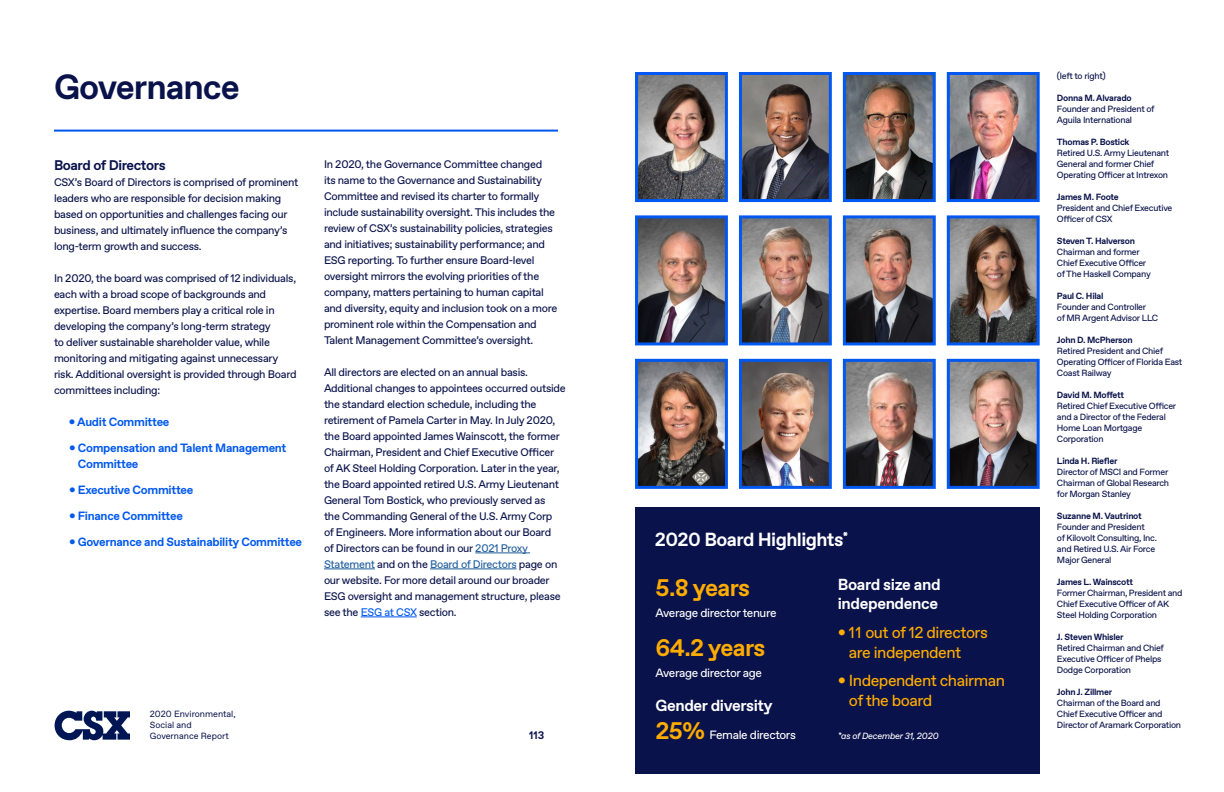
<style>
.page{position:relative;width:1224px;height:792px;background:#fff}
.page>*{position:absolute;margin:0;border:0;box-sizing:border-box;transform-origin:0 0}
.t1{font:700 35px "ABC Favorit";letter-spacing:-.03em;color:#09124a}
.t2{font:700 24px "ABC Favorit";letter-spacing:-.03em;color:#ffac00}
.t3{font:700 19px "ABC Favorit";letter-spacing:-.03em;color:#fff}
.t4{font:16px/20px "ABC Favorit";letter-spacing:-.03em;color:#ffac00}
.t5{font:700 16px/19px "ABC Favorit";letter-spacing:-.025em;color:#fff}
.t6{font:700 14px "ABC Favorit";letter-spacing:-.03em;color:#09124a}
.t7{font:700 12px/16px "ABC Favorit";letter-spacing:-.025em;color:#0058f0}
.t8{font:12px "ABC Favorit";letter-spacing:-.03em;color:#fff}
.t9{font:11px/16px "ABC Favorit";letter-spacing:-.025em;color:#09124a}
.t10{font:700 11px "ABC Favorit";color:#09124a}
.t11{font:9px/11px "ABC Favorit";letter-spacing:-.03em;color:#09124a}
.t12{font:700 9px "ABC Favorit";letter-spacing:-.03em;color:#09124a}
.t13{font:9px/10.8px "ABC Favorit";color:#09124a}
.t14{font:italic 9px "ABC Favorit";letter-spacing:-.03em;color:#fff}
.s1{color:#215e9e}
.s2{color:#0058f0}
.s3{font-weight:700;font-size:24px;color:#ffac00}
</style>
<div class="page">
<hr style="left:54px;top:130px;width:504px;height:2px;background:#0058f0">
<hr style="left:475px;top:553px;width:55px;height:1px;background:#215e9e">
<hr style="left:324px;top:569px;width:51px;height:1px;background:#215e9e">
<hr style="left:430px;top:569px;width:87px;height:1px;background:#215e9e">
<hr style="left:361px;top:617px;width:56px;height:1px;background:#0058f0">
<svg style="left:55px;top:711px;width:75px;height:29px"></svg>
<img style="left:639px;top:76px;width:85px;height:122px">
<div style="left:635px;top:72px;width:93px;height:130px;border:3px solid #0058f0"></div>
<img style="left:639px;top:219px;width:85px;height:122px">
<div style="left:635px;top:215px;width:93px;height:130px;border:3px solid #0058f0"></div>
<img style="left:639px;top:363px;width:85px;height:122px">
<div style="left:635px;top:359px;width:93px;height:130px;border:3px solid #0058f0"></div>
<img style="left:743px;top:76px;width:85px;height:122px">
<div style="left:739px;top:72px;width:93px;height:130px;border:3px solid #0058f0"></div>
<img style="left:743px;top:219px;width:85px;height:122px">
<div style="left:739px;top:215px;width:93px;height:130px;border:3px solid #0058f0"></div>
<img style="left:743px;top:363px;width:85px;height:122px">
<div style="left:739px;top:359px;width:93px;height:130px;border:3px solid #0058f0"></div>
<img style="left:847px;top:76px;width:85px;height:122px">
<div style="left:843px;top:72px;width:93px;height:130px;border:3px solid #0058f0"></div>
<img style="left:847px;top:219px;width:85px;height:122px">
<div style="left:843px;top:215px;width:93px;height:130px;border:3px solid #0058f0"></div>
<img style="left:847px;top:363px;width:85px;height:122px">
<div style="left:843px;top:359px;width:93px;height:130px;border:3px solid #0058f0"></div>
<img style="left:951px;top:76px;width:85px;height:122px">
<div style="left:947px;top:72px;width:93px;height:130px;border:3px solid #0058f0"></div>
<img style="left:951px;top:219px;width:85px;height:122px">
<div style="left:947px;top:215px;width:93px;height:130px;border:3px solid #0058f0"></div>
<img style="left:951px;top:363px;width:85px;height:122px">
<div style="left:947px;top:359px;width:93px;height:130px;border:3px solid #0058f0"></div>
<div style="left:635px;top:508px;width:405px;height:266px;background:#09124a"></div>
<p class="t1" style="left:54px;top:66px;width:187px">Governance</p>
<p class="t6" style="left:54px;top:157px;width:113px">Board of Directors</p>
<p class="t9" style="left:54px;top:175px;width:246px">CSX’s Board of Directors is comprised of prominent leaders who are responsible for decision making based on opportunities and challenges facing our business, and ultimately influence the company’s long-term growth and success.</p>
<p class="t9" style="left:54px;top:271px;width:244px">In 2020, the board was comprised of 12 individuals, each with a broad scope of backgrounds and expertise. Board members play a critical role in developing the company’s long-term strategy<br>to deliver sustainable shareholder value, while monitoring and mitigating against unnecessary risk. Additional oversight is provided through Board committees including:</p>
<p class="t7" style="left:69px;top:414px;width:102px">• Audit Committee</p>
<p class="t7" style="left:78px;top:440px;width:210px;text-indent:-9px">• Compensation and Talent Management<br>Committee</p>
<p class="t7" style="left:69px;top:482px;width:126px">• Executive Committee</p>
<p class="t7" style="left:69px;top:508px;width:115px">• Finance Committee</p>
<p class="t7" style="left:69px;top:534px;width:235px">• Governance and Sustainability Committee</p>
<p class="t9" style="left:324px;top:156px;width:235px">In 2020, the Governance Committee changed<br>its name to the Governance and Sustainability Committee and revised its charter to formally include sustainability oversight. This includes the review of CSX’s sustainability policies, strategies and initiatives; sustainability performance; and ESG reporting. To further ensure Board-level oversight mirrors the evolving priorities of the company, matters pertaining to human capital and diversity, equity and inclusion took on a more prominent role within the Compensation and Talent Management Committee’s oversight.</p>
<p class="t9" style="left:324px;top:364px;width:243px">All directors are elected on an annual basis.<br>Additional changes to appointees occurred outside the standard election schedule, including the retirement of Pamela Carter in May. In July 2020, the Board appointed James Wainscott, the former Chairman, President and Chief Executive Officer of AK Steel Holding Corporation. Later in the year, the Board appointed retired U.S. Army Lieutenant General Tom Bostick, who previously served as<br>the Commanding General of the U.S. Army Corp<br>of Engineers. More information about our Board<br>of Directors can be found in our <span class="s1">2021 Proxy Statement</span> and on the <span class="s1">Board of Directors</span> page on our website. For more detail around our broader ESG oversight and management structure, please see the <span class="s2">ESG at CSX</span> section.</p>
<p class="t13" style="left:150px;top:709px;width:87px">2020 Environmental,<br>Social and<br>Governance Report</p>
<p class="t10" style="left:529px;top:729px;width:17px">113</p>
<p class="t3" style="left:655px;top:528px;width:195px">2020 Board Highlights<sup>*</sup></p>
<p class="t2" style="left:656px;top:573px;width:96px">5.8 years</p>
<p class="t8" style="left:656px;top:606px;width:122px">Average director tenure</p>
<p class="t2" style="left:656px;top:633px;width:111px">64.2 years</p>
<p class="t8" style="left:656px;top:666px;width:108px">Average director age</p>
<p class="t5" style="left:838px;top:575px;width:104px">Board size and independence</p>
<p class="t4" style="left:849px;top:623px;width:140px;text-indent:-11px">• 11 out of 12 directors are independent</p>
<p class="t4" style="left:849px;top:671px;width:158px;text-indent:-11px">• Independent chairman of the board</p>
<p class="t14" style="left:838px;top:730px;width:102px">*as of December 31, 2020</p>
<p class="t5" style="left:656px;top:696px;width:119px">Gender diversity</p>
<p class="t8" style="left:656px;top:728px;width:142px"><span class="s3">25%</span> Female directors</p>
<p class="t11" style="left:1057px;top:71px;width:50px">(left to right)</p>
<p class="t12" style="left:1057px;top:92px;width:76px">Donna M. Alvarado</p>
<p class="t11" style="left:1057px;top:104px;width:99px">Founder and President of<br>Aguila International</p>
<p class="t12" style="left:1057px;top:136px;width:74px">Thomas P. Bostick</p>
<p class="t11" style="left:1057px;top:148px;width:114px">Retired U.S. Army Lieutenant</p>
<p class="t11" style="left:1057px;top:159px;width:113px">General and former Chief<br>Operating Officer at Intrexon</p>
<p class="t12" style="left:1057px;top:191px;width:63px">James M. Foote</p>
<p class="t11" style="left:1057px;top:203px;width:117px">President and Chief Executive<br>Officer of CSX</p>
<p class="t12" style="left:1057px;top:235px;width:80px">Steven T. Halverson</p>
<p class="t11" style="left:1057px;top:247px;width:95px">Chairman and former<br>Chief Executive Officer of The Haskell Company</p>
<p class="t12" style="left:1057px;top:290px;width:48px">Paul C. Hilal</p>
<p class="t11" style="left:1057px;top:302px;width:103px">Founder and Controller<br>of MR Argent Advisor LLC</p>
<p class="t12" style="left:1057px;top:334px;width:77px">John D. McPherson</p>
<p class="t11" style="left:1057px;top:346px;width:127px">Retired President and Chief<br>Operating Officer of Florida East<br>Coast Railway</p>
<p class="t12" style="left:1057px;top:389px;width:69px">David M. Moffett</p>
<p class="t11" style="left:1057px;top:401px;width:121px">Retired Chief Executive Officer</p>
<p class="t11" style="left:1057px;top:412px;width:110px">and a Director of the Federal<br>Home Loan Mortgage<br>Corporation</p>
<p class="t12" style="left:1057px;top:455px;width:62px">Linda H. Riefler</p>
<p class="t11" style="left:1057px;top:467px;width:114px;text-align:justify">Director of MSCI and Former Chairman of Global Research for Morgan Stanley</p>
<p class="t12" style="left:1057px;top:510px;width:86px">Suzanne M. Vautrinot</p>
<p class="t11" style="left:1057px;top:522px;width:102px">Founder and President<br>of Kilovolt Consulting, Inc. and Retired U.S. Air Force<br>Major General</p>
<p class="t12" style="left:1057px;top:576px;width:78px">James L. Wainscott</p>
<p class="t11" style="left:1057px;top:588px;width:127px">Former Chairman, President and<br>Chief Executive Officer of AK<br>Steel Holding Corporation</p>
<p class="t12" style="left:1057px;top:631px;width:68px">J. Steven Whisler</p>
<p class="t11" style="left:1057px;top:643px;width:109px">Retired Chairman and Chief<br>Executive Officer of Phelps<br>Dodge Corporation</p>
<p class="t12" style="left:1057px;top:686px;width:57px">John J. Zillmer</p>
<p class="t11" style="left:1057px;top:698px;width:105px">Chairman of the Board and</p>
<p class="t11" style="left:1057px;top:709px;width:126px">Chief Executive Officer and<br>Director of Aramark Corporation</p>
</div>
